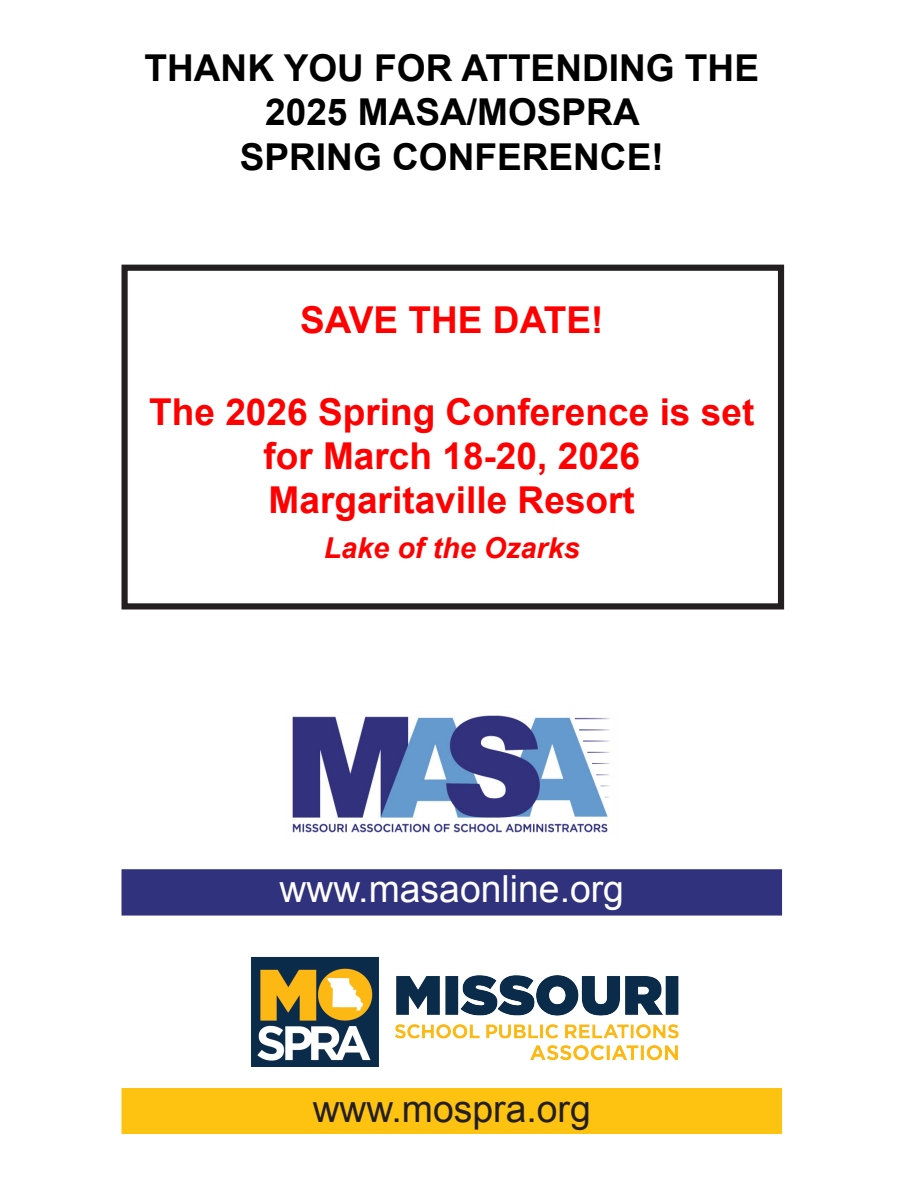
<style>
.page{position:relative;width:918px;height:1188px;background:#fff}
.page>*{position:absolute;margin:0;border:0;box-sizing:border-box;transform-origin:0 0}
.t1{font:37.35px "Arial";color:#fff}
.t2{font:37.35px "Arial";color:#231f20}
.t3{font:700 37.05px/44.4px "Arial";color:#f00;text-align:center}
.t4{font:700 37.05px/44.4px "Arial";color:#000;text-align:center}
.t5{font:italic 700 28.8px "Arial";color:#f00}
</style>
<div class="page">
<div style="left:121px;top:265px;width:663px;height:345px;border:6px solid #231f20"></div>
<img style="left:292px;top:715px;width:318px;height:118px">
<img style="left:251px;top:956px;width:428px;height:110px">
<div style="left:122px;top:869px;width:660px;height:47px;background:#30327e;border:2px solid #30327e"></div>
<div style="left:122px;top:1088px;width:660px;height:46px;background:#fec210"></div>
<p class="t4" style="left:144px;top:47px;width:616px">THANK YOU FOR ATTENDING THE<br>2025 MASA/MOSPRA</p>
<p class="t4" style="left:240px;top:136px;width:425px">SPRING CONFERENCE!</p>
<p class="t3" style="left:300px;top:299px;width:305px">SAVE THE DATE!</p>
<p class="t3" style="left:149px;top:391px;width:607px">The 2026 Spring Conference is set for March 18-20, 2026</p>
<p class="t3" style="left:269px;top:479px;width:368px">Margaritaville Resort</p>
<p class="t5" style="left:324px;top:529px;width:258px">Lake of the Ozarks</p>
<p class="t1" style="left:279px;top:864px;width:346px">www.masaonline.org</p>
<p class="t2" style="left:313px;top:1085px;width:280px">www.mospra.org</p>
</div>
